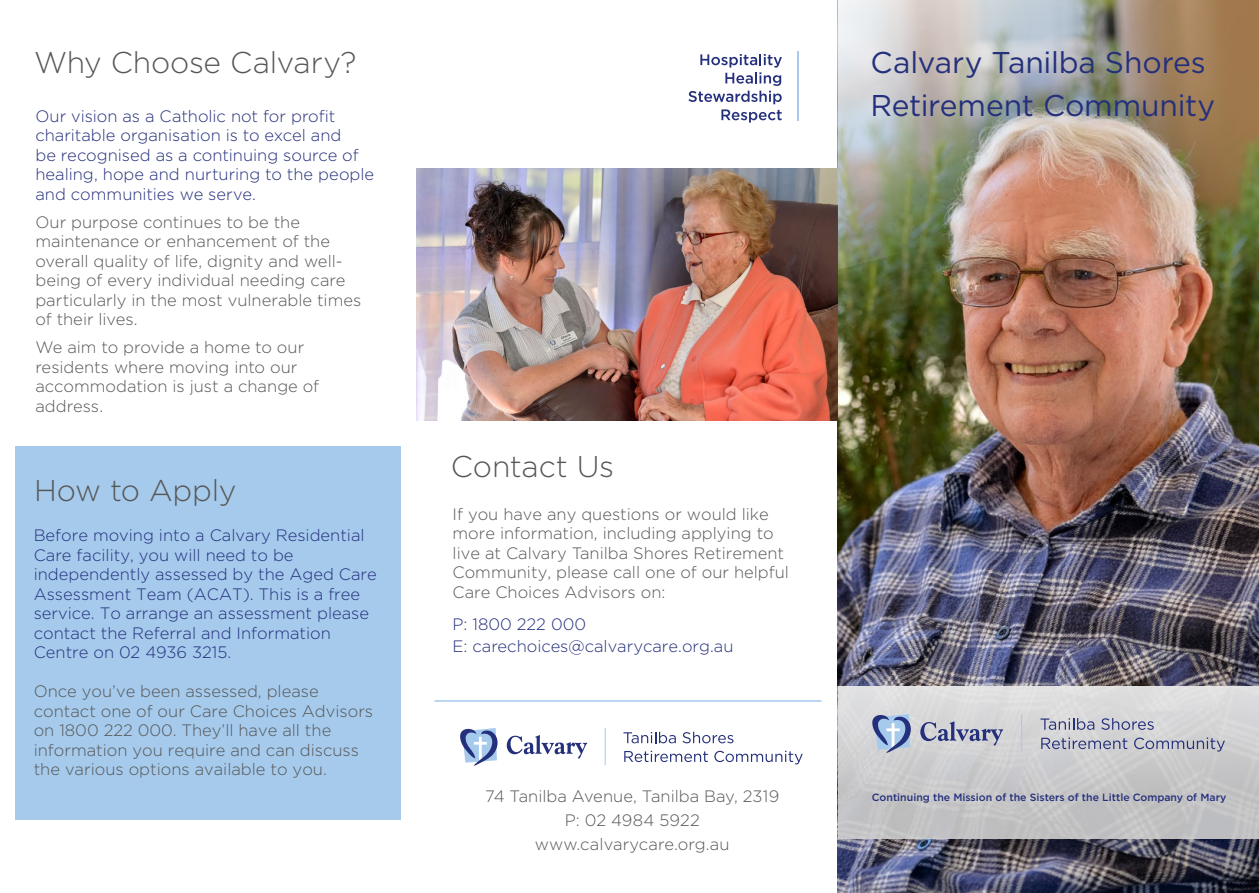
<style>
.page{position:relative;width:1259px;height:893px;background:#fff}
.page>*{position:absolute;margin:0;border:0;box-sizing:border-box;transform-origin:0 0}
.t1{font:30px/43.5px "Gotham HTF";letter-spacing:-.005em;color:#25307c}
.t2{font:300 30px "Gotham HTF";letter-spacing:-.005em;color:#575756}
.t3{font:300 16.5px/19.5px "Gotham HTF";color:#575756}
.t4{font:300 16.5px/19.5px "Gotham HTF";color:#25307c}
.t5{font:500 10.5px "Gotham HTF";color:#25307c}
</style>
<div class="page">
<img style="left:838px;top:270px;width:421px;height:623px">
<div style="left:838px;top:686px;width:421px;height:153px;background:linear-gradient(to bottom,#e0e0e1,#bcbcbe)"></div>
<svg style="left:872px;top:713px;width:39px;height:40px;background:#95a8cb"></svg>
<svg style="left:920px;top:721px;width:83px;height:24px;background:#a9abbf"></svg>
<hr style="left:1021px;top:714px;width:1px;height:39px;background:#a5caec">
<svg style="left:1040px;top:718px;width:54px;height:12px"></svg>
<svg style="left:1101px;top:718px;width:52px;height:12px"></svg>
<svg style="left:1041px;top:737px;width:86px;height:12px"></svg>
<svg style="left:1134px;top:737px;width:91px;height:15px"></svg>
<svg style="left:688px;top:54px;width:94px;height:69px"></svg>
<hr style="left:797px;top:51px;width:1px;height:69px;background:#a5caec">
<img style="left:417px;top:168px;width:421px;height:253px">
<svg style="left:460px;top:728px;width:38px;height:38px"></svg>
<svg style="left:507px;top:735px;width:80px;height:23px"></svg>
<hr style="left:605px;top:728px;width:1px;height:37px;background:#a5caec">
<svg style="left:623px;top:732px;width:53px;height:11px"></svg>
<svg style="left:682px;top:732px;width:51px;height:11px"></svg>
<svg style="left:624px;top:751px;width:84px;height:11px"></svg>
<svg style="left:714px;top:751px;width:88px;height:13px"></svg>
<img style="left:838px;top:0;width:421px;height:270px">
<hr style="left:434px;top:700px;width:387px;height:2px;background:#a5caec">
<div style="left:16px;top:446px;width:385px;height:374px;background:#a5caec"></div>
<h1 class="t2" style="left:34px;top:46px;width:324px">Why Choose Calvary?</h1>
<p class="t4" style="left:35px;top:106px;width:340px">Our vision as a Catholic not for profit charitable organisation is to excel and<br>be recognised as a continuing source of healing, hope and nurturing to the people and communities we serve.</p>
<p class="t3" style="left:35px;top:212px;width:327px">Our purpose continues to be the maintenance or enhancement of the overall quality of life, dignity and well&shy;being of every individual needing care particularly in the most vulnerable times of their lives.</p>
<p class="t3" style="left:35px;top:338px;width:285px">We aim to provide a home to our residents where moving into our accommodation is just a change of address.</p>
<h1 class="t2" style="left:34px;top:474px;width:204px">How to Apply</h1>
<p class="t4" style="left:34px;top:525px;width:344px">Before moving into a Calvary Residential Care facility, you will need to be independently assessed by the Aged Care Assessment Team (ACAT). This is a free service. To arrange an assessment please contact the Referral and Information Centre on 02 4936 3215.</p>
<p class="t3" style="left:34px;top:681px;width:341px">Once you’ve been assessed, please contact one of our Care Choices Advisors on 1800 222 000. They’ll have all the information you require and can discuss the various options available to you.</p>
<h1 class="t2" style="left:451px;top:450px;width:165px">Contact Us</h1>
<p class="t3" style="left:452px;top:504px;width:338px">If you have any questions or would like more information, including applying to live at Calvary Tanilba Shores Retirement Community, please call one of our helpful Care Choices Advisors on:</p>
<p class="t4" style="left:452px;top:613px;width:282px;line-height:22.5px">P: 1800 222 000<br>E: carechoices@calvarycare.org.au</p>
<p class="t3" style="left:485px;top:784px;width:295px;line-height:24.3px;text-align:center">74 Tanilba Avenue, Tanilba Bay, 2319<br>P: 02 4984 5922 www.calvarycare.org.au</p>
<h1 class="t1" style="left:870px;top:40px;width:346px">Calvary Tanilba Shores<br>Retirement Community</h1>
<p class="t5" style="left:872px;top:791px;width:356px">Continuing the Mission of the Sisters of the Little Company of Mary</p>
</div>
